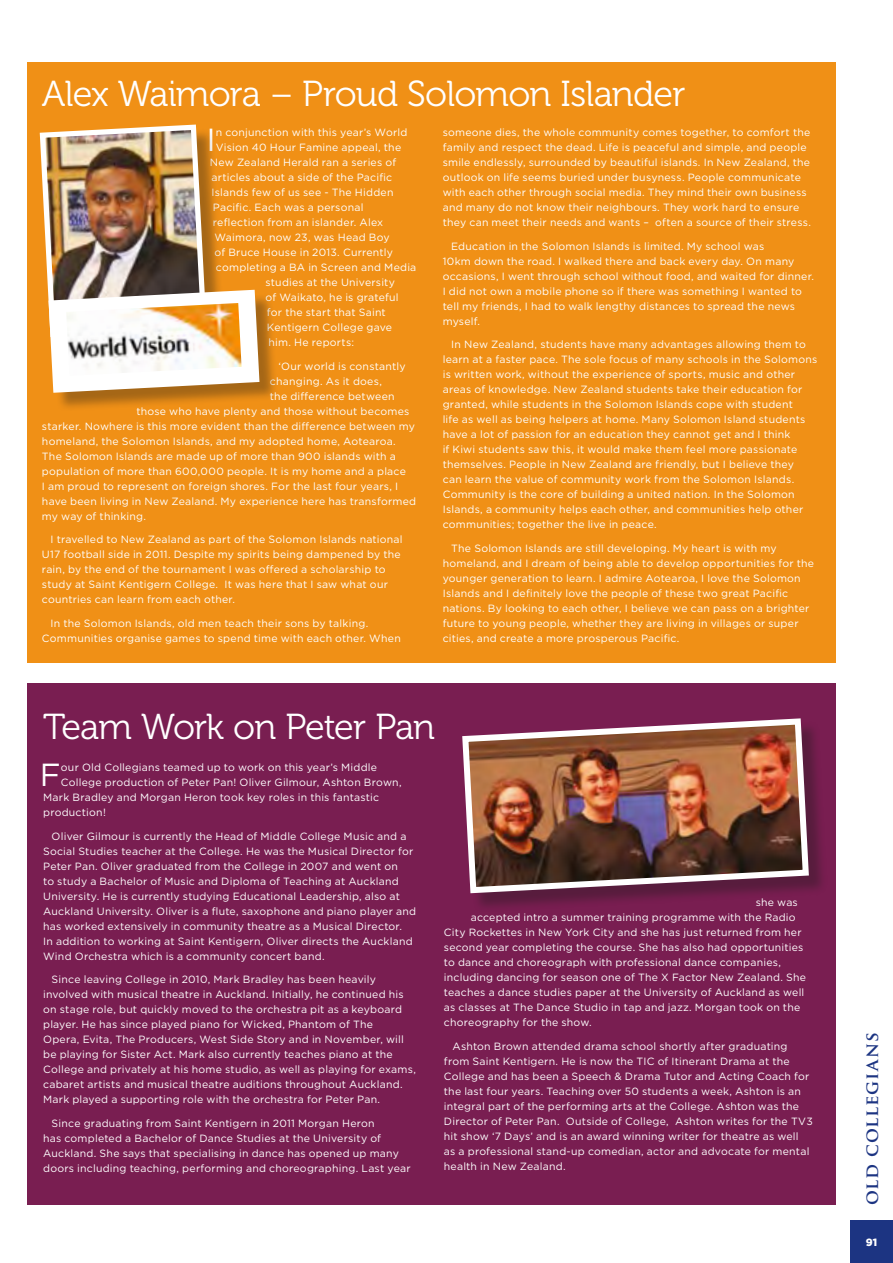
<style>
.page{position:relative;width:893px;height:1263px;background:#fff}
.page>*{position:absolute;margin:0;border:0;box-sizing:border-box;transform-origin:0 0}
.t1{font:36px "Museo 300";letter-spacing:-.025em;color:#fff}
.t2{font:31.95px "Gotham";color:#fff}
.t3{font:700 18px "Trajan Pro";letter-spacing:.045em;color:#1c3482}
.t4{font:10.5px/15px "Gotham";letter-spacing:.02em;color:#fff}
.t5{font:900 10.5px "Gotham";color:#fff}
</style>
<div class="page">
<div style="left:850px;top:1220px;width:43px;height:43px;background:#1c3482"></div>
<div style="left:28px;top:62px;width:808px;height:601px;background:#f09016"></div>
<div style="left:51px;top:293px;width:227px;height:118px;background:#1a1a18;opacity:.35"></div>
<img style="left:39px;top:124px;width:222px;height:270px">
<img style="left:66px;top:303px;width:176px;height:73px">
<div style="left:28px;top:684px;width:808px;height:521px;background:#791e51"></div>
<div style="left:465px;top:721px;width:362px;height:190px;background:#1a1a18;opacity:.35"></div>
<img style="left:462px;top:718px;width:350px;height:178px">
<h1 class="t1" style="left:42px;top:74px;width:645px">Alex Waimora – Proud Solomon Islander</h1>
<h2 class="t2" style="left:207px;top:119px;width:11px">I</h2>
<p class="t4" style="left:216px;top:125px;width:193px">n conjunction with this year’s World</p>
<p class="t4" style="left:216px;top:140px;width:187px">Vision 40 Hour Famine appeal, the</p>
<p class="t4" style="left:210px;top:155px;width:188px">New Zealand Herald ran a series of</p>
<p class="t4" style="left:211px;top:170px;width:182px">articles about a side of the Pacific</p>
<p class="t4" style="left:211px;top:185px;width:184px">Islands few of us see - The Hidden</p>
<p class="t4" style="left:213px;top:200px;width:152px">Pacific. Each was a personal</p>
<p class="t4" style="left:213px;top:215px;width:172px">reflection from an islander. Alex</p>
<p class="t4" style="left:214px;top:230px;width:177px">Waimora, now 23, was Head Boy</p>
<p class="t4" style="left:214px;top:245px;width:180px">of Bruce House in 2013. Currently</p>
<p class="t4" style="left:216px;top:260px;width:202px">completing a BA in Screen and Media</p>
<p class="t4" style="left:265px;top:275px;width:131px">studies at the University</p>
<p class="t4" style="left:265px;top:290px;width:135px">of Waikato, he is grateful</p>
<p class="t4" style="left:267px;top:305px;width:120px">for the start that Saint</p>
<p class="t4" style="left:267px;top:320px;width:127px">Kentigern College gave</p>
<p class="t4" style="left:268px;top:335px;width:87px">him. He reports:</p>
<p class="t4" style="left:278px;top:358px;width:129px">‘Our world is constantly</p>
<p class="t4" style="left:270px;top:373px;width:113px">changing. As it does,</p>
<p class="t4" style="left:270px;top:388px;width:126px">the difference between</p>
<p class="t4" style="left:136px;top:403px;width:274px">those who have plenty and those without becomes</p>
<p class="t4" style="left:42px;top:418px;width:375px">starker. Nowhere is this more evident than the difference between my</p>
<p class="t4" style="left:42px;top:433px;width:355px">homeland, the Solomon Islands, and my adopted home, Aotearoa.</p>
<p class="t4" style="left:42px;top:448px;width:355px">The Solomon Islands are made up of more than 900 islands with a</p>
<p class="t4" style="left:42px;top:463px;width:365px">population of more than 600,000 people. It is my home and a place</p>
<p class="t4" style="left:42px;top:478px;width:358px">I am proud to represent on foreign shores. For the last four years, I</p>
<p class="t4" style="left:42px;top:493px;width:376px">have been living in New Zealand. My experience here has transformed</p>
<p class="t4" style="left:42px;top:508px;width:106px">my way of thinking.</p>
<p class="t4" style="left:42px;top:532px;width:362px;text-indent:9px">I travelled to New Zealand as part of the Solomon Islands national U17 football side in 2011. Despite my spirits being dampened by the rain, by the end of the tournament I was offered a scholarship to study at Saint Kentigern College. It was here that I saw what our countries can learn from each other.</p>
<p class="t4" style="left:42px;top:615px;width:360px;text-indent:9px">In the Solomon Islands, old men teach their sons by talking.<br>Communities organise games to spend time with each other. When</p>
<p class="t4" style="left:443px;top:125px;width:370px">someone dies, the whole community comes together, to comfort the family and respect the dead. Life is peaceful and simple, and people smile endlessly, surrounded by beautiful islands. In New Zealand, the outlook on life seems buried under busyness. People communicate with each other through social media. They mind their own business and many do not know their neighbours. They work hard to ensure they can meet their needs and wants – often a source of their stress.</p>
<p class="t4" style="left:443px;top:238px;width:373px;text-indent:9px">Education in the Solomon Islands is limited. My school was<br>10km down the road. I walked there and back every day. On many occasions, I went through school without food, and waited for dinner.<br>I did not own a mobile phone so if there was something I wanted to tell my friends, I had to walk lengthy distances to spread the news myself.</p>
<p class="t4" style="left:443px;top:337px;width:376px;text-indent:9px">In New Zealand, students have many advantages allowing them to learn at a faster pace. The sole focus of many schools in the Solomons is written work, without the experience of sports, music and other areas of knowledge. New Zealand students take their education for granted, while students in the Solomon Islands cope with student<br>life as well as being helpers at home. Many Solomon Island students have a lot of passion for an education they cannot get and I think<br>if Kiwi students saw this, it would make them feel more passionate themselves. People in New Zealand are friendly, but I believe they<br>can learn the value of community work from the Solomon Islands.<br>Community is the core of building a united nation. In the Solomon Islands, a community helps each other, and communities help other communities; together the live in peace.</p>
<p class="t4" style="left:443px;top:540px;width:373px;text-indent:9px">The Solomon Islands are still developing. My heart is with my homeland, and I dream of being able to develop opportunities for the younger generation to learn. I admire Aotearoa, I love the Solomon Islands and I definitely love the people of these two great Pacific nations. By looking to each other, I believe we can pass on a brighter future to young people, whether they are living in villages or super cities, and create a more prosperous Pacific.</p>
<h1 class="t1" style="left:43px;top:707px;width:394px">Team Work on Peter Pan</h1>
<h2 class="t2" style="left:40px;top:754px;width:22px">F</h2>
<p class="t4" style="left:61px;top:759px;width:318px">our Old Collegians teamed up to work on this year’s Middle</p>
<p class="t4" style="left:61px;top:774px;width:342px">College production of Peter Pan! Oliver Gilmour, Ashton Brown,</p>
<p class="t4" style="left:43px;top:789px;width:338px">Mark Bradley and Morgan Heron took key roles in this fantastic</p>
<p class="t4" style="left:43px;top:804px;width:64px">production!</p>
<p class="t4" style="left:43px;top:828px;width:374px;text-indent:9px">Oliver Gilmour is currently the Head of Middle College Music and a Social Studies teacher at the College. He was the Musical Director for Peter Pan. Oliver graduated from the College in 2007 and went on<br>to study a Bachelor of Music and Diploma of Teaching at Auckland University. He is currently studying Educational Leadership, also at Auckland University. Oliver is a flute, saxophone and piano player and has worked extensively in community theatre as a Musical Director.<br>In addition to working at Saint Kentigern, Oliver directs the Auckland Wind Orchestra which is a community concert band.</p>
<p class="t4" style="left:43px;top:972px;width:374px;text-indent:9px">Since leaving College in 2010, Mark Bradley has been heavily involved with musical theatre in Auckland. Initially, he continued his on stage role, but quickly moved to the orchestra pit as a keyboard player. He has since played piano for Wicked, Phantom of The<br>Opera, Evita, The Producers, West Side Story and in November, will be playing for Sister Act. Mark also currently teaches piano at the College and privately at his home studio, as well as playing for exams, cabaret artists and musical theatre auditions throughout Auckland.<br>Mark played a supporting role with the orchestra for Peter Pan.</p>
<p class="t4" style="left:43px;top:1115px;width:369px;text-indent:9px">Since graduating from Saint Kentigern in 2011 Morgan Heron<br>has completed a Bachelor of Dance Studies at the University of Auckland. She says that specialising in dance has opened up many doors including teaching, performing and choreographing. Last year</p>
<p class="t4" style="left:756px;top:895px;width:44px">she was</p>
<p class="t4" style="left:471px;top:910px;width:326px">accepted intro a summer training programme with the Radio</p>
<p class="t4" style="left:444px;top:925px;width:359px">City Rockettes in New York City and she has just returned from her</p>
<p class="t4" style="left:444px;top:940px;width:361px">second year completing the course. She has also had opportunities</p>
<p class="t4" style="left:444px;top:955px;width:339px">to dance and choreograph with professional dance companies,</p>
<p class="t4" style="left:444px;top:970px;width:364px">including dancing for season one of The X Factor New Zealand. She</p>
<p class="t4" style="left:444px;top:985px;width:362px">teaches a dance studies paper at the University of Auckland as well</p>
<p class="t4" style="left:444px;top:1000px;width:358px">as classes at The Dance Studio in tap and jazz. Morgan took on the</p>
<p class="t4" style="left:444px;top:1015px;width:149px">choreography for the show.</p>
<p class="t4" style="left:444px;top:1038px;width:370px;text-indent:9px">Ashton Brown attended drama school shortly after graduating from Saint Kentigern. He is now the TIC of Itinerant Drama at the College and has been a Speech &amp; Drama Tutor and Acting Coach for the last four years. Teaching over 50 students a week, Ashton is an integral part of the performing arts at the College. Ashton was the Director of Peter Pan. Outside of College, Ashton writes for the TV3 hit show ‘7 Days’ and is an award winning writer for theatre as well<br>as a professional stand-up comedian, actor and advocate for mental health in New Zealand.</p>
<h3 class="t3" style="left:860px;top:1205px;width:174px;rotate:-90deg">old collegians</h3>
<p class="t5" style="left:866px;top:1235px;width:13px">91</p>
</div>
